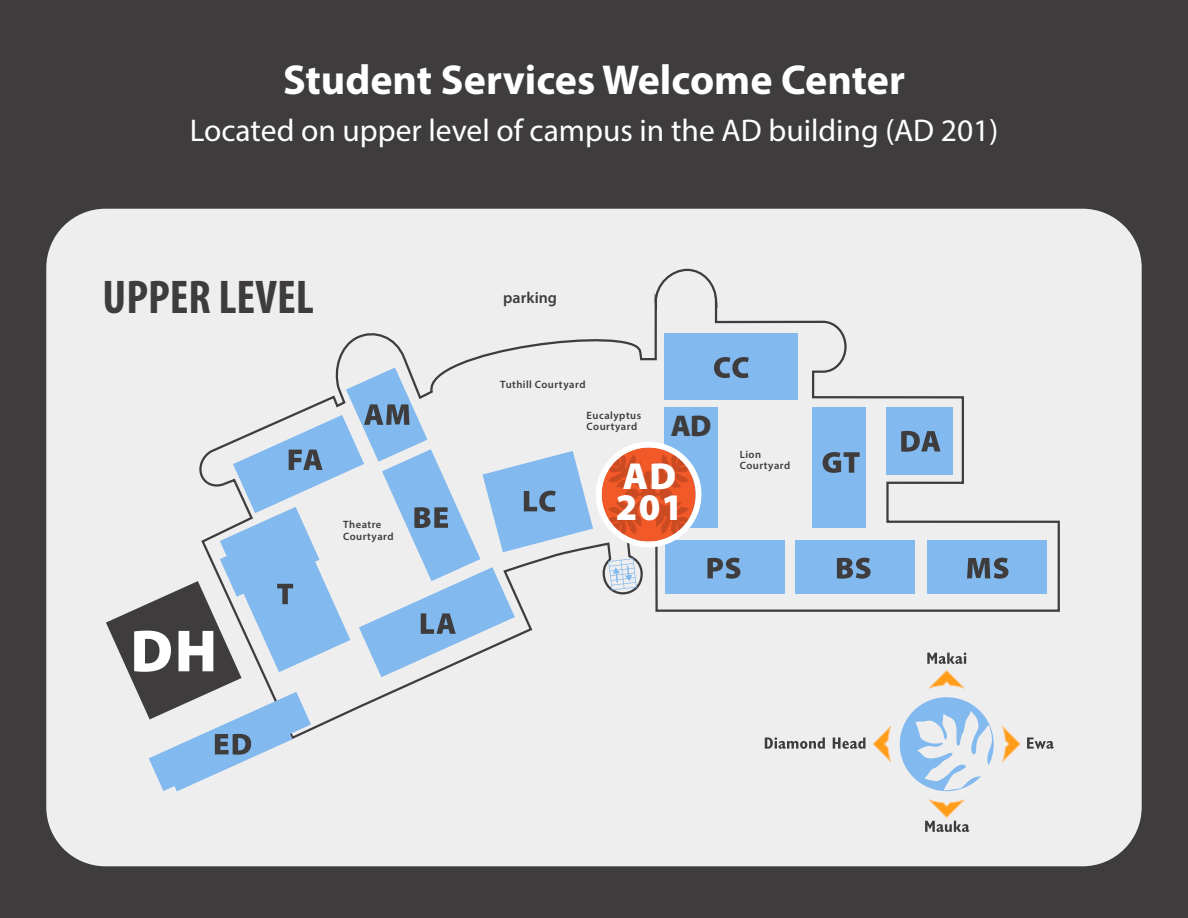
<style>
.page{position:relative;width:1188px;height:918px;background:#3e3c3c}
.page>*{position:absolute;margin:0;border:0;box-sizing:border-box;transform-origin:0 0}
.t1{font:900 60px "Myriad Pro";color:#fff}
.t2{font:700 condensed 47.55px "Myriad Pro";color:#3e3c3c}
.t3{font:700 42px "Myriad Pro";color:#fff}
.t4{font:900 37.8px/30.6px "Myriad Pro";color:#fff}
.t5{font:31.5px "Myriad Pro";color:#fff}
.t6{font:900 30px "Myriad Pro";color:#3e3c3c}
.t7{font:600 15.9px "Myriad Pro";color:#3e3c3c}
.t8{font:600 10.65px/11.6px "Myriad Pro";letter-spacing:.045em;color:#3e3c3c}
</style>
<div class="page">
<div style="left:46px;top:209px;width:1096px;height:657px;background:#efeeee;border-radius:59px"></div>
<svg style="left:872px;top:741px;width:20px;height:22px"></svg>
<svg style="left:765px;top:741px;width:60px;height:8px"></svg>
<svg style="left:833px;top:741px;width:32px;height:8px"></svg>
<svg style="left:925px;top:799px;width:44px;height:33px"></svg>
<svg style="left:1027px;top:741px;width:27px;height:8px"></svg>
<svg style="left:900px;top:741px;width:121px;height:50px"></svg>
<svg style="left:198px;top:208px;width:863px;height:533px"></svg>
<div style="left:665px;top:333px;width:133px;height:67px;background:#82b9ee"></div>
<div style="left:664px;top:407px;width:54px;height:121px;background:#82b9ee"></div>
<div style="left:812px;top:407px;width:54px;height:121px;background:#82b9ee"></div>
<div style="left:887px;top:408px;width:66px;height:67px;background:#82b9ee"></div>
<div style="left:665px;top:540px;width:120px;height:54px;background:#82b9ee"></div>
<div style="left:795px;top:540px;width:120px;height:54px;background:#82b9ee"></div>
<div style="left:927px;top:540px;width:120px;height:54px;background:#82b9ee"></div>
<svg style="left:714px;top:357px;width:35px;height:21px"></svg>
<svg style="left:707px;top:558px;width:33px;height:21px"></svg>
<svg style="left:837px;top:558px;width:34px;height:21px"></svg>
<svg style="left:967px;top:558px;width:41px;height:21px"></svg>
<svg style="left:901px;top:431px;width:40px;height:21px"></svg>
<svg style="left:823px;top:452px;width:37px;height:21px"></svg>
<svg style="left:106px;top:368px;width:595px;height:423px"></svg>
<h3 class="t3" style="left:283px;top:53px;width:624px">Student Services Welcome Center</h3>
<h3 class="t5" style="left:190px;top:111px;width:810px">Located on upper level of campus in the AD building (AD 201)</h3>
<h2 class="t2" style="left:103px;top:268px;width:213px">UPPER LEVEL</h2>
<h3 class="t7" style="left:503px;top:288px;width:55px">parking</h3>
<h1 class="t1" style="left:130px;top:617px;width:88px">DH</h1>
<p class="t8" style="left:343px;top:519px;width:52px">Theatre<br>Courtyard</p>
<p class="t8" style="left:500px;top:378px;width:87px">Tuthill Courtyard</p>
<p class="t8" style="left:587px;top:409px;width:56px">Eucalyptus<br>Courtyard</p>
<h3 class="t6" style="left:671px;top:409px;width:42px">AD</h3>
<h3 class="t4" style="left:616px;top:461px;width:69px">AD<br>201</h3>
<p class="t8" style="left:740px;top:448px;width:52px">Lion<br>Courtyard</p>
</div>
